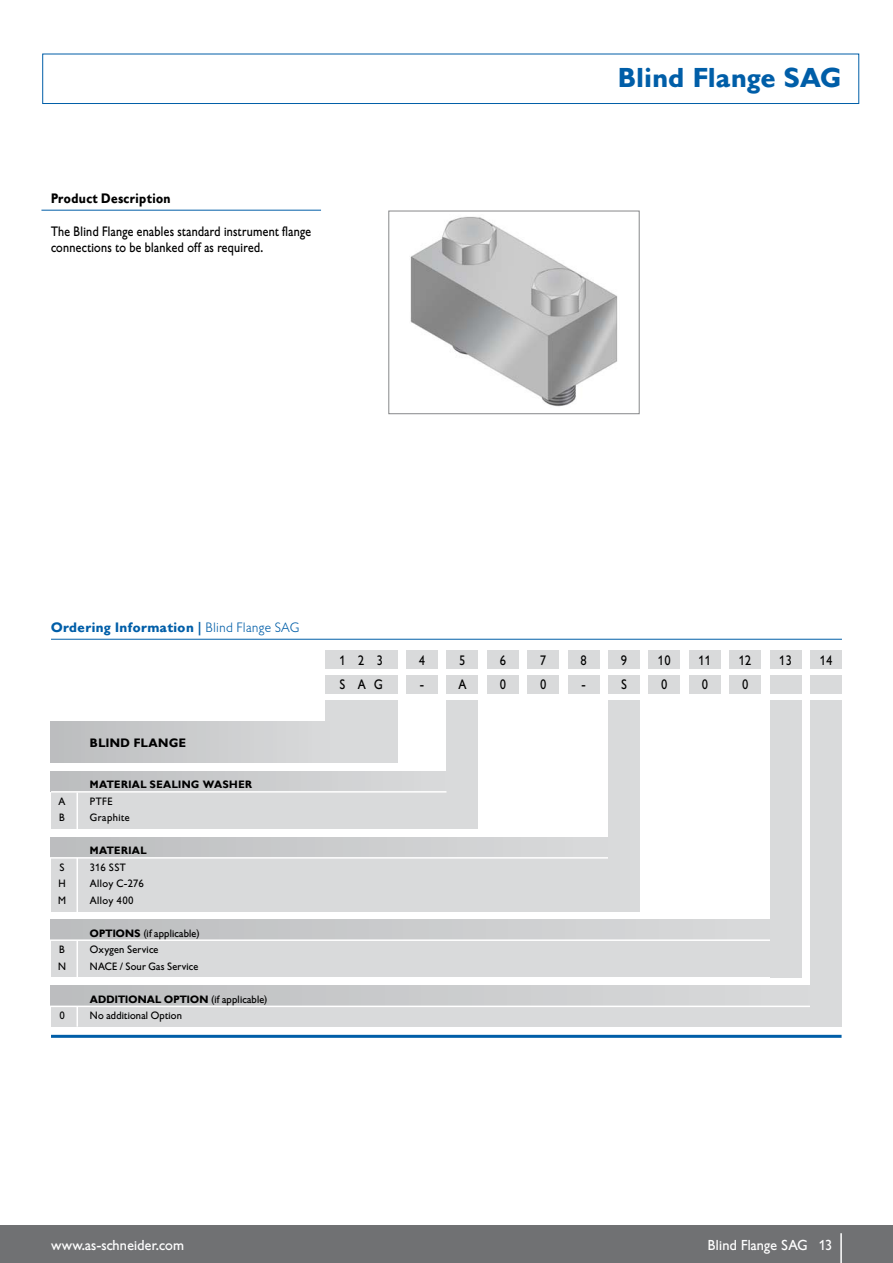
<style>
.page{position:relative;width:893px;height:1263px;background:#fff}
.page>*{position:absolute;margin:0;border:0;box-sizing:border-box;transform-origin:0 0}
.t1{font:700 27px "Gill Sans BQ";color:#005ea8}
.t2{font:14.25px "Gill Sans BQ";color:#fff}
.t3{font:13.5px/16.5px "Gill Sans BQ";letter-spacing:.01em;color:#000;scale:.9 1}
.t4{font:700 13.5px "Gill Sans BQ";letter-spacing:.015em;color:#005ea8}
.t5{font:700 13.5px "Gill Sans BQ";letter-spacing:.015em;color:#000;scale:.9 1}
.t6{font:700 12px "Gill Sans BQ";letter-spacing:.02em;color:#000}
.t7{font:10.5px/16.5px "Gill Sans BQ";letter-spacing:.005em;color:#000}
.t8{font:700 10.5px "Gill Sans BQ";letter-spacing:.02em;color:#000}
.t9{font:10.5px/16.5px "Gill Sans BQ";letter-spacing:.03em;color:#000}
.s1{font-weight:300}
.s2{font-weight:700}
</style>
<div class="page">
<hr style="left:41px;top:210px;width:280px;height:1px;background:#005ea8">
<div style="left:43px;top:54px;width:816px;height:50px;border:1px solid #005ea8"></div>
<img style="left:410px;top:217px;width:208px;height:190px">
<div style="left:389px;top:211px;width:250px;height:203px;border:1px solid #87888a"></div>
<div style="left:51px;top:919px;width:723px;height:58px;background:#d9dadb"></div>
<div style="left:51px;top:985px;width:763px;height:42px;background:#d9dadb"></div>
<div style="left:51px;top:837px;width:561px;height:74px;background:#d9dadb"></div>
<div style="left:51px;top:771px;width:400px;height:58px;background:#d9dadb"></div>
<div style="left:325px;top:700px;width:73px;height:63px;background:#d9dadb"></div>
<div style="left:51px;top:722px;width:279px;height:41px;background:linear-gradient(to right,#bcbdbf,#d9dadb)"></div>
<div style="left:51px;top:771px;width:395px;height:20px;background:linear-gradient(to right,#bcbdbf,#d9dadb)"></div>
<div style="left:51px;top:837px;width:559px;height:20px;background:linear-gradient(to right,#bcbdbf,#d9dadb)"></div>
<div style="left:51px;top:919px;width:723px;height:21px;background:linear-gradient(to right,#bcbdbf,#d9dadb)"></div>
<div style="left:51px;top:985px;width:760px;height:21px;background:linear-gradient(to right,#bcbdbf,#d9dadb)"></div>
<div style="left:325px;top:675px;width:73px;height:18px;background:#d9dadb"></div>
<div style="left:406px;top:675px;width:32px;height:18px;background:#d9dadb"></div>
<div style="left:446px;top:675px;width:32px;height:18px;background:#d9dadb"></div>
<div style="left:487px;top:675px;width:32px;height:18px;background:#d9dadb"></div>
<div style="left:527px;top:675px;width:32px;height:18px;background:#d9dadb"></div>
<div style="left:568px;top:675px;width:32px;height:18px;background:#d9dadb"></div>
<div style="left:608px;top:675px;width:32px;height:18px;background:#d9dadb"></div>
<div style="left:648px;top:675px;width:32px;height:18px;background:#d9dadb"></div>
<div style="left:689px;top:675px;width:32px;height:18px;background:#d9dadb"></div>
<div style="left:729px;top:675px;width:32px;height:18px;background:#d9dadb"></div>
<div style="left:770px;top:675px;width:31px;height:18px;background:#d9dadb"></div>
<div style="left:810px;top:675px;width:32px;height:18px;background:#d9dadb"></div>
<div style="left:446px;top:700px;width:32px;height:129px;background:#d9dadb"></div>
<hr style="left:51px;top:791px;width:395px;height:2px;background:#fff">
<hr style="left:48px;top:857px;width:567px;height:2px;background:#fff">
<hr style="left:48px;top:939px;width:726px;height:2px;background:#fff">
<hr style="left:48px;top:1005px;width:763px;height:2px;background:#fff">
<hr style="left:77px;top:792px;width:1px;height:38px;background:#fff">
<hr style="left:77px;top:858px;width:1px;height:54px;background:#fff">
<hr style="left:77px;top:940px;width:1px;height:37px;background:#fff">
<svg style="left:77px;top:1007px;width:1px;height:20px"></svg>
<div style="left:325px;top:650px;width:73px;height:18px;background:#d9dadb"></div>
<div style="left:406px;top:650px;width:32px;height:18px;background:#d9dadb"></div>
<div style="left:446px;top:650px;width:32px;height:18px;background:#d9dadb"></div>
<div style="left:487px;top:650px;width:32px;height:18px;background:#d9dadb"></div>
<div style="left:527px;top:650px;width:32px;height:18px;background:#d9dadb"></div>
<div style="left:568px;top:650px;width:32px;height:18px;background:#d9dadb"></div>
<div style="left:608px;top:650px;width:32px;height:18px;background:#d9dadb"></div>
<div style="left:648px;top:650px;width:32px;height:18px;background:#d9dadb"></div>
<div style="left:689px;top:650px;width:32px;height:18px;background:#d9dadb"></div>
<div style="left:729px;top:650px;width:32px;height:18px;background:#d9dadb"></div>
<div style="left:770px;top:650px;width:31px;height:18px;background:#d9dadb"></div>
<div style="left:810px;top:650px;width:32px;height:18px;background:#d9dadb"></div>
<hr style="left:51px;top:639px;width:791px;height:1px;background:#005ea8">
<div style="left:608px;top:700px;width:32px;height:211px;background:#d9dadb"></div>
<div style="left:810px;top:700px;width:32px;height:327px;background:#d9dadb"></div>
<hr style="left:51px;top:1035px;width:790px;height:3px;background:#005ea8">
<div style="left:770px;top:700px;width:31px;height:277px;background:#d9dadb"></div>
<div style="left:0;top:1226px;width:893px;height:37px;background:#707173"></div>
<hr style="left:840px;top:1233px;width:2px;height:30px;background:#fff">
<p class="t5" style="left:51px;top:190px;width:135px">Product Description</p>
<p class="t3" style="left:51px;top:223px;width:291px">The Blind Flange enables standard instrument flange connections to be blanked off as required.</p>
<h1 class="t1" style="left:618px;top:62px;width:225px">Blind Flange SAG</h1>
<p class="t4" style="left:51px;top:619px;width:250px">Ordering Information | <span class="s1">Blind Flange SAG</span></p>
<p class="t7" style="left:59px;top:793px;width:9px">A<br>B</p>
<p class="t7" style="left:58px;top:859px;width:10px">S<br>H<br>M</p>
<p class="t7" style="left:58px;top:941px;width:10px">B<br>N</p>
<p class="t7" style="left:59px;top:1007px;width:7px">0</p>
<p class="t6" style="left:90px;top:736px;width:98px">BLIND FLANGE</p>
<p class="t8" style="left:90px;top:778px;width:164px">MATERIAL SEALING WASHER</p>
<p class="t9" style="left:90px;top:793px;width:42px">PTFE<br>Graphite</p>
<p class="t8" style="left:90px;top:844px;width:58px">MATERIAL</p>
<p class="t7" style="left:90px;top:859px;width:55px">316 SST<br>Alloy C-276<br>Alloy 400</p>
<p class="t7" style="left:90px;top:925px;width:111px"><span class="s2">OPTIONS</span> (if applicable)<br>Oxygen Service<br>NACE / Sour Gas Service</p>
<p class="t7" style="left:90px;top:991px;width:179px"><span class="s2">ADDITIONAL OPTION</span> (if applicable)<br>No additional Option</p>
<p class="t3" style="left:339px;top:652px;width:50px">1 2 3</p>
<p class="t3" style="left:419px;top:652px;width:9px">4</p>
<p class="t3" style="left:459px;top:652px;width:9px">5</p>
<p class="t3" style="left:500px;top:652px;width:9px">6</p>
<p class="t3" style="left:540px;top:652px;width:9px">7</p>
<p class="t3" style="left:580px;top:652px;width:9px">8</p>
<p class="t3" style="left:621px;top:652px;width:9px">9</p>
<p class="t3" style="left:658px;top:652px;width:16px">10</p>
<p class="t3" style="left:699px;top:652px;width:15px">11</p>
<p class="t3" style="left:739px;top:652px;width:16px">12</p>
<p class="t3" style="left:779px;top:652px;width:16px">13</p>
<p class="t3" style="left:820px;top:652px;width:16px">14</p>
<p class="t3" style="left:339px;top:677px;width:50px">S A G</p>
<p class="t3" style="left:420px;top:677px;width:6px">-</p>
<p class="t3" style="left:458px;top:677px;width:11px">A</p>
<p class="t3" style="left:500px;top:677px;width:9px">0</p>
<p class="t3" style="left:540px;top:677px;width:9px">0</p>
<p class="t3" style="left:581px;top:677px;width:6px">-</p>
<p class="t3" style="left:621px;top:677px;width:8px">S</p>
<p class="t3" style="left:661px;top:677px;width:9px">0</p>
<p class="t3" style="left:702px;top:677px;width:9px">0</p>
<p class="t3" style="left:742px;top:677px;width:9px">0</p>
<h2 class="t2" style="left:51px;top:1237px;width:135px">www.as-schneider.com</h2>
<h2 class="t2" style="left:708px;top:1237px;width:126px">Blind Flange SAG 13</h2>
</div>
